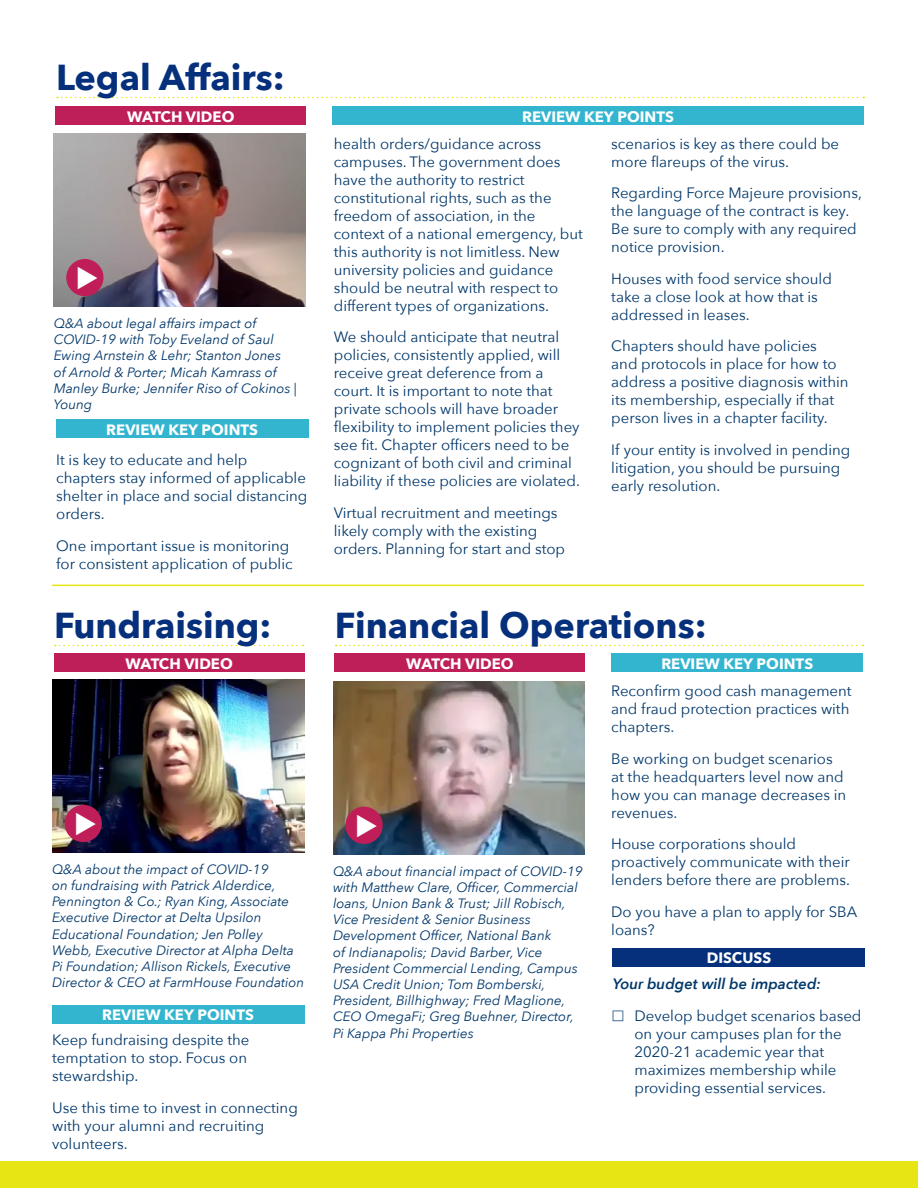
<style>
.page{position:relative;width:918px;height:1188px;background:#fff}
.page>*{position:absolute;margin:0;border:0;box-sizing:border-box;transform-origin:0 0}
.t1{font:700 36px "Avenir Next";color:#06307c}
.t2{font:15px/18px "Avenir Next";color:#00376a}
.t3{font:700 15px "Avenir Next";color:#fff}
.t4{font:italic 600 15px "Avenir Next";color:#00376a}
.t5{font:italic 13.5px/16.2px "Avenir Next";color:#00376a}
</style>
<div class="page">
<div style="left:0;top:1161px;width:918px;height:27px;background:#e7e614"></div>
<div style="left:56px;top:106px;width:250px;height:19px;background:#bf1f58"></div>
<div style="left:54px;top:653px;width:250px;height:19px;background:#bf1f58"></div>
<div style="left:52px;top:1005px;width:252px;height:18px;background:#33b5cf"></div>
<div style="left:332px;top:106px;width:532px;height:19px;background:#33b5cf"></div>
<svg style="left:57px;top:97px;width:807px;height:1px"></svg>
<svg style="left:55px;top:645px;width:249px;height:1px"></svg>
<img style="left:54px;top:134px;width:252px;height:173px">
<img style="left:52px;top:680px;width:252px;height:173px">
<div style="left:66px;top:259px;width:38px;height:37px;background:#c01e59;border-radius:50%"></div>
<div style="left:65px;top:805px;width:37px;height:37px;background:#c01e59;border-radius:50%"></div>
<div style="left:335px;top:653px;width:250px;height:19px;background:#bf1f58"></div>
<div style="left:611px;top:653px;width:252px;height:19px;background:#33b5cf"></div>
<div style="left:613px;top:948px;width:252px;height:19px;background:#06307c"></div>
<svg style="left:336px;top:645px;width:528px;height:1px"></svg>
<img style="left:333px;top:681px;width:252px;height:174px">
<div style="left:345px;top:807px;width:38px;height:37px;background:#c01e59;border-radius:50%"></div>
<hr style="left:52px;top:585px;width:812px;height:1px;background:#e7e514">
<div style="left:56px;top:419px;width:252px;height:19px;background:#33b5cf"></div>
<h1 class="t1" style="left:56px;top:46px;width:230px">Legal Affairs:</h1>
<p class="t3" style="left:127px;top:104px;width:109px">WATCH VIDEO</p>
<p class="t5" style="left:54px;top:315px;width:245px">Q&amp;A about legal affairs impact of<br>COVID-19 with Toby Eveland of Saul<br>Ewing Arnstein &amp; Lehr; Stanton Jones<br>of Arnold &amp; Porter; Micah Kamrass of<br>Manley Burke; Jennifer Riso of Cokinos |<br>Young</p>
<p class="t3" style="left:106px;top:417px;width:153px">REVIEW KEY POINTS</p>
<p class="t2" style="left:56px;top:450px;width:253px">It is key to educate and help chapters stay informed of applicable shelter in place and social distancing orders.</p>
<p class="t2" style="left:56px;top:536px;width:238px">One important issue is monitoring for consistent application of public</p>
<h1 class="t1" style="left:54px;top:594px;width:219px">Fundraising:</h1>
<p class="t3" style="left:125px;top:650px;width:109px">WATCH VIDEO</p>
<p class="t5" style="left:52px;top:860px;width:254px">Q&amp;A about the impact of COVID-19<br>on fundraising with Patrick Alderdice, Pennington &amp; Co.; Ryan King, Associate Executive Director at Delta Upsilon Educational Foundation; Jen Polley Webb, Executive Director at Alpha Delta Pi Foundation; Allison Rickels, Executive Director &amp; CEO at FarmHouse Foundation</p>
<p class="t3" style="left:102px;top:1002px;width:153px">REVIEW KEY POINTS</p>
<p class="t2" style="left:52px;top:1030px;width:199px">Keep fundraising despite the temptation to stop. Focus on stewardship.</p>
<p class="t2" style="left:52px;top:1098px;width:247px">Use this time to invest in connecting with your alumni and recruiting volunteers.</p>
<p class="t3" style="left:522px;top:104px;width:153px">REVIEW KEY POINTS</p>
<p class="t2" style="left:334px;top:134px;width:251px">health orders/guidance across campuses. The government does have the authority to restrict constitutional rights, such as the freedom of association, in the context of a national emergency, but this authority is not limitless. New university policies and guidance should be neutral with respect to different types of organizations.</p>
<p class="t2" style="left:334px;top:327px;width:248px">We should anticipate that neutral policies, consistently applied, will receive great deference from a court. It is important to note that private schools will have broader flexibility to implement policies they see fit. Chapter officers need to be cognizant of both civil and criminal liability if these policies are violated.</p>
<p class="t2" style="left:334px;top:503px;width:233px">Virtual recruitment and meetings likely comply with the existing orders. Planning for start and stop</p>
<p class="t2" style="left:611px;top:134px;width:229px">scenarios is key as there could be more flareups of the virus.</p>
<p class="t2" style="left:611px;top:183px;width:252px">Regarding Force Majeure provisions, the language of the contract is key.<br>Be sure to comply with any required notice provision.</p>
<p class="t2" style="left:611px;top:269px;width:222px">Houses with food service should take a close look at how that is addressed in leases.</p>
<p class="t2" style="left:611px;top:336px;width:239px">Chapters should have policies<br>and protocols in place for how to address a positive diagnosis within its membership, especially if that person lives in a chapter facility.</p>
<p class="t2" style="left:611px;top:440px;width:241px">If your entity is involved in pending litigation, you should be pursuing early resolution.</p>
<h1 class="t1" style="left:335px;top:594px;width:373px">Financial Operations:</h1>
<p class="t3" style="left:406px;top:650px;width:109px">WATCH VIDEO</p>
<p class="t3" style="left:661px;top:650px;width:153px">REVIEW KEY POINTS</p>
<p class="t5" style="left:333px;top:862px;width:251px">Q&amp;A about financial impact of COVID-19 with Matthew Clare, Officer, Commercial loans, Union Bank &amp; Trust; Jill Robisch, Vice President &amp; Senior Business Development Officer, National Bank<br>of Indianapolis; David Barber, Vice President Commercial Lending, Campus USA Credit Union; Tom Bomberski, President, Billhighway; Fred Maglione, CEO OmegaFi; Greg Buehner, Director, Pi Kappa Phi Properties</p>
<p class="t2" style="left:611px;top:682px;width:242px">Reconfirm good cash management and fraud protection practices with chapters.</p>
<p class="t2" style="left:611px;top:749px;width:236px">Be working on budget scenarios at the headquarters level now and how you can manage decreases in revenues.</p>
<p class="t2" style="left:611px;top:835px;width:240px">House corporations should proactively communicate with their lenders before there are problems.</p>
<p class="t2" style="left:611px;top:902px;width:247px">Do you have a plan to apply for SBA loans?</p>
<p class="t3" style="left:707px;top:945px;width:66px">DISCUSS</p>
<p class="t4" style="left:613px;top:971px;width:210px">Your budget will be impacted:</p>
<p class="t2" style="left:634px;top:1006px;width:228px">Develop budget scenarios based on your campuses plan for the<br>2020-21 academic year that maximizes membership while providing essential services.</p>
</div>
